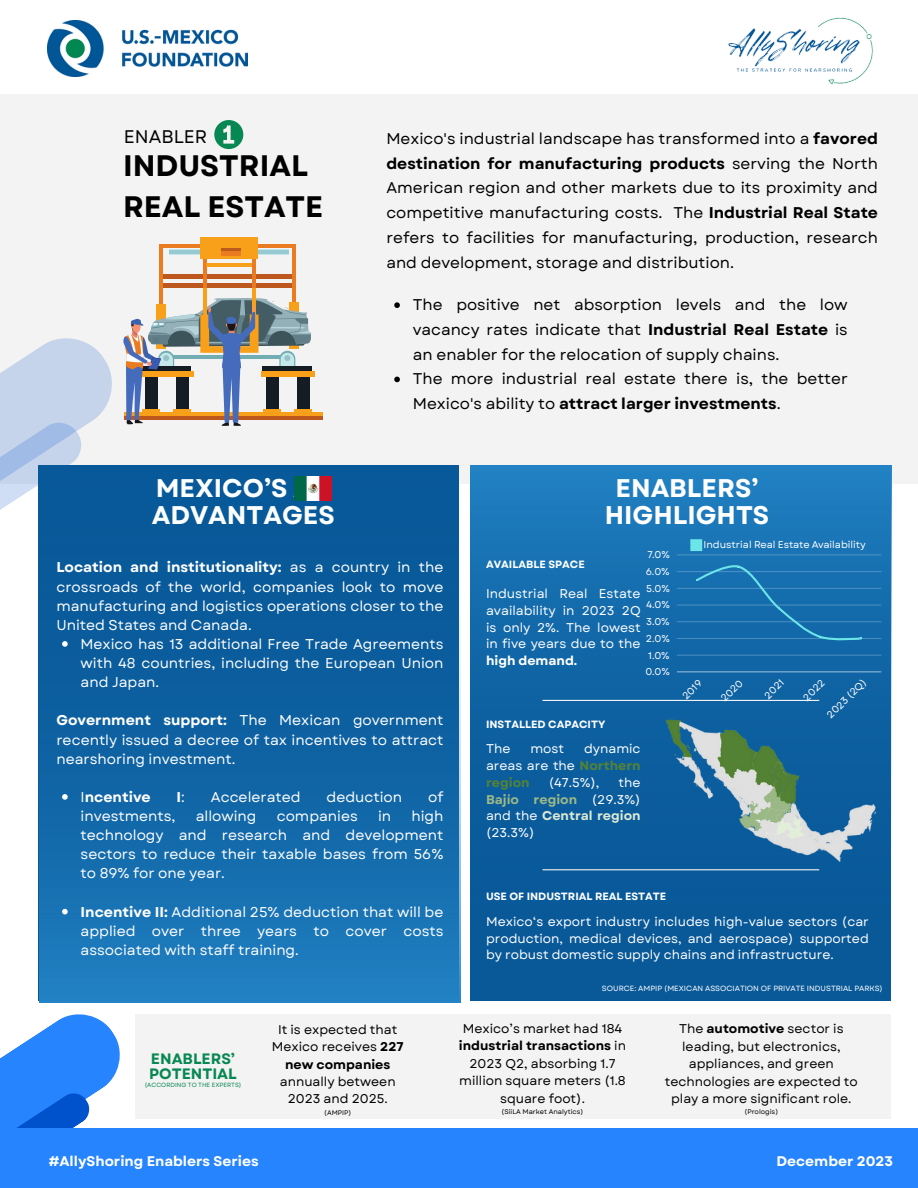
<style>
.page{position:relative;width:918px;height:1188px;background:#fff}
.page>*{position:absolute;margin:0;border:0;box-sizing:border-box;transform-origin:0 0}
.t1{font:700 29.7px/40.5px "Garet";color:#000}
.t2{font:700 25.5px/27px "Garet";color:#fff}
.t3{font:18.3px "Garet";color:#000}
.t4{font:15.6px/24.8px "Garet";color:#000;text-align:justify}
.t5{font:700 15px/15.6px "Garet";color:#078853}
.t6{font:14.25px/19.2px "Garet";color:#fff;text-align:justify}
.t7{font:700 14.25px "Garet";color:#fff}
.t8{font:700 13.95px "Garet";color:#fff}
.t9{font:12.75px/17px "Garet";color:#fff;text-align:justify}
.t10{font:12.75px/17.4px "Garet";color:#000;text-align:center}
.t11{font:700 10.5px "Garet";color:#fff}
.t12{font:9.9px "Garet";color:#fff}
.t13{font:7.5px "Garet";color:#fff}
.t14{font:6.75px "Garet";color:#000}
.t15{font:6px "Garet";color:#078853}
.s1{font-weight:700}
.s2{font-weight:400}
.s3{font-weight:700;color:#548235}
.s4{font-weight:700;color:#9bb887}
.s5{font-weight:700;color:#dce9d3}
</style>
<div class="page">
<div style="left:0;top:95px;width:918px;height:389px;background:#f4f3f3"></div>
<svg style="left:0;top:1014px;width:120px;height:114px"></svg>
<div style="left:0;top:1128px;width:918px;height:60px;background:#2684ff"></div>
<img style="left:48px;top:20px;width:200px;height:56px">
<div style="left:162px;top:283px;width:130px;height:5px;background:#bd571e"></div>
<div style="left:162px;top:274px;width:130px;height:5px;background:#bd571e"></div>
<hr style="left:159px;top:244px;width:3px;height:78px;background:#ea7b20">
<hr style="left:292px;top:244px;width:3px;height:78px;background:#ea7b20">
<hr style="left:159px;top:244px;width:136px;height:4px;background:#ea7b20">
<svg style="left:170px;top:250px;width:119px;height:5px"></svg>
<hr style="left:170px;top:251px;width:119px;height:3px;background:#96c9d0">
<hr style="left:203px;top:258px;width:3px;height:59px;background:#f8a019">
<hr style="left:253px;top:258px;width:3px;height:59px;background:#f8a019">
<hr style="left:203px;top:258px;width:3px;height:30px;background:#ea7b20">
<hr style="left:252px;top:258px;width:4px;height:30px;background:#ea7b20">
<hr style="left:206px;top:264px;width:46px;height:3px;background:#f8a019">
<div style="left:201px;top:237px;width:57px;height:21px;background:#f8a019"></div>
<div style="left:221px;top:249px;width:20px;height:7px;background:#ea7b20"></div>
<hr style="left:221px;top:249px;width:20px;height:2px;background:#ba5a1d">
<div style="left:261px;top:371px;width:53px;height:6px;background:#f8a019"></div>
<div style="left:124px;top:412px;width:198px;height:7px;background:#f8a019"></div>
<hr style="left:124px;top:416px;width:198px;height:3px;background:#bd571e">
<svg style="left:0;top:298px;width:312px;height:324px"></svg>
<svg style="left:214px;top:120px;width:29px;height:29px"></svg>
<div style="left:470px;top:465px;width:421px;height:536px;background:#095999"></div>
<img style="left:40px;top:465px;width:420px;height:537px">
<img style="left:471px;top:465px;width:420px;height:406px">
<div style="left:690px;top:539px;width:12px;height:12px;background:#6ce5e8"></div>
<hr style="left:677px;top:655px;width:204px;height:1px;background:#fff">
<hr style="left:677px;top:638px;width:204px;height:1px;background:#fff">
<hr style="left:677px;top:621px;width:204px;height:1px;background:#fff">
<hr style="left:677px;top:605px;width:204px;height:1px;background:#fff">
<hr style="left:677px;top:588px;width:204px;height:1px;background:#fff">
<hr style="left:677px;top:571px;width:204px;height:1px;background:#fff">
<hr style="left:677px;top:555px;width:204px;height:1px;background:#fff">
<hr style="left:677px;top:672px;width:204px;height:1px;background:#fff">
<svg style="left:695px;top:563px;width:168px;height:78px"></svg>
<svg style="left:62px;top:641px;width:6px;height:6px"></svg>
<svg style="left:62px;top:794px;width:6px;height:6px"></svg>
<svg style="left:62px;top:909px;width:6px;height:5px"></svg>
<img style="left:649px;top:718px;width:242px;height:145px">
<hr style="left:543px;top:700px;width:276px;height:1px;background:#f4f3f3">
<hr style="left:543px;top:869px;width:276px;height:1px;background:#f4f3f3">
<div style="left:135px;top:1014px;width:756px;height:105px;background:#f4f3f3"></div>
<svg style="left:394px;top:302px;width:6px;height:6px"></svg>
<svg style="left:394px;top:377px;width:6px;height:5px"></svg>
<img style="left:716px;top:17px;width:176px;height:78px">
<p class="t3" style="left:124px;top:124px;width:85px">ENABLER</p>
<p class="t1" style="left:123px;top:146px;width:202px">INDUSTRIAL<br>REAL ESTATE</p>
<p class="t2" style="left:152px;top:475px;width:185px">MEXICO’S AA<br>ADVANTAGES</p>
<h4 class="t4" style="left:386px;top:126px;width:493px">Mexico's industrial landscape has transformed into a <span class="s1">favored destination for manufacturing products</span> serving the North American region and other markets due to its proximity and competitive manufacturing costs. The <span class="s1">Industrial Real State </span>refers to facilities for manufacturing, production, research and development, storage and distribution.</h4>
<h6 class="t4" style="left:413px;top:292px;width:436px">The positive net absorption levels and the low vacancy rates indicate that <span class="s1">Industrial Real Estate</span> is an enabler for the relocation of supply chains.</h6>
<p class="t4" style="left:413px;top:367px;width:436px">The more industrial real estate there is, the better<br>Mexico's ability to <span class="s1">attract larger investments</span>.</p>
<h4 class="t2" style="left:605px;top:475px;width:166px;text-align:center">ENABLERS’<br>HIGHLIGHTS</h4>
<p class="t12" style="left:647px;top:548px;width:24px">7.0%</p>
<p class="t12" style="left:704px;top:537px;width:164px">Industrial Real Estate Availability</p>
<h1 class="t6" style="left:56px;top:558px;width:389px"><span class="s1">Location and institutionality:</span> as a country in the crossroads of the world, companies look to move manufacturing and logistics operations closer to the United States and Canada.</h1>
<p class="t6" style="left:81px;top:634px;width:364px">Mexico has 13 additional Free Trade Agreements with 48 countries, including the European Union and Japan.</p>
<p class="t6" style="left:56px;top:711px;width:389px"><span class="s1">Government support:</span> The Mexican government recently issued a decree of tax incentives to attract nearshoring investment.</p>
<p class="t7" style="left:81px;top:787px;width:72px"><span class="s2">I</span>ncentive</p>
<p class="t7" style="left:177px;top:787px;width:10px">I<span class="s2">:</span></p>
<p class="t6" style="left:211px;top:787px;width:91px">Accelerated</p>
<p class="t6" style="left:327px;top:787px;width:77px">deduction</p>
<p class="t6" style="left:428px;top:787px;width:17px">of</p>
<p class="t6" style="left:81px;top:807px;width:96px">investments,</p>
<p class="t6" style="left:196px;top:807px;width:62px">allowing</p>
<p class="t6" style="left:277px;top:807px;width:83px">companies</p>
<p class="t6" style="left:378px;top:807px;width:15px">in</p>
<p class="t6" style="left:81px;top:807px;width:364px;text-indent:331px">high technology and research and development sectors to reduce their taxable bases from 56% to 89% for one year.</p>
<h2 class="t6" style="left:81px;top:902px;width:364px"><span class="s1">Incentive II:</span> Additional 25% deduction that will be applied over three years to cover costs associated with staff training.</h2>
<p class="t5" style="left:149px;top:1051px;width:89px">ENABLERS’<br>POTENTIAL</p>
<h6 class="t15" style="left:145px;top:1081px;width:98px">(ACCORDING TO THE EXPERTS)</h6>
<p class="t10" style="left:272px;top:1021px;width:133px">It is expected that<br>Mexico receives <span class="s1">227 new companies </span>annually between<br>2023 and 2025.</p>
<p class="t14" style="left:324px;top:1107px;width:28px">(AMPIP)</p>
<h6 class="t11" style="left:486px;top:557px;width:100px">AVAILABLE SPACE</h6>
<p class="t12" style="left:646px;top:564px;width:25px">6.0%</p>
<p class="t12" style="left:646px;top:581px;width:25px">5.0%</p>
<p class="t9" style="left:486px;top:585px;width:156px">Industrial Real Estate availability in 2023 2Q is only 2%. The lowest in five years due to the <span class="s1">high demand.</span></p>
<p class="t12" style="left:646px;top:598px;width:25px">4.0%</p>
<p class="t12" style="left:646px;top:615px;width:25px">3.0%</p>
<p class="t12" style="left:646px;top:631px;width:26px">2.0%</p>
<p class="t12" style="left:648px;top:648px;width:23px">1.0%</p>
<p class="t12" style="left:645px;top:665px;width:26px">0.0%</p>
<p class="t11" style="left:486px;top:716px;width:121px">INSTALLED CAPACITY</p>
<p class="t9" style="left:486px;top:740px;width:26px">The</p>
<p class="t9" style="left:530px;top:740px;width:35px">most</p>
<p class="t9" style="left:486px;top:740px;width:156px;text-indent:98px">dynamic areas are the <span class="s3">Northern region</span></p>
<p class="t9" style="left:549px;top:774px;width:52px">(47.5%),</p>
<p class="t9" style="left:486px;top:774px;width:156px;text-indent:133px">the <span class="s4">Bajío region</span> (29.3%) and the <span class="s5">Central region </span>(23.3%)</p>
<p class="t12" style="left:679px;top:693px;width:25px;rotate:-45deg">2019</p>
<p class="t12" style="left:717px;top:695px;width:28px;rotate:-45deg">2020</p>
<p class="t12" style="left:761px;top:692px;width:25px;rotate:-45deg">2021</p>
<p class="t12" style="left:800px;top:694px;width:27px;rotate:-45deg">2022</p>
<p class="t12" style="left:823px;top:711px;width:52px;rotate:-45deg">2023 (2Q)</p>
<h2 class="t11" style="left:486px;top:889px;width:182px">USE OF INDUSTRIAL REAL ESTATE</h2>
<h6 class="t9" style="left:486px;top:913px;width:384px">Mexico‘s export industry includes high-value sectors (car production, medical devices, and aerospace) supported by robust domestic supply chains and infrastructure.</h6>
<p class="t13" style="left:602px;top:983px;width:282px">SOURCE: AMPIP (MEXICAN ASSOCIATION OF PRIVATE INDUSTRIAL PARKS)</p>
<h6 class="t10" style="left:459px;top:1020px;width:169px">Mexico’s market had 184 <span class="s1">industrial transactions</span> in<br>2023 Q2, absorbing 1.7 million square meters (1.8 square foot).</h6>
<h6 class="t14" style="left:502px;top:1107px;width:83px">(SiiLA Market Analytics)</h6>
<p class="t10" style="left:665px;top:1020px;width:195px">The <span class="s1">automotive</span> sector is leading, but electronics, appliances, and green technologies are expected to play a more significant role.</p>
<p class="t14" style="left:745px;top:1107px;width:35px">(Prologis)</p>
<p class="t8" style="left:49px;top:1151px;width:211px">#AllyShoring Enablers Series</p>
<p class="t8" style="left:776px;top:1151px;width:118px">December 2023</p>
</div>
